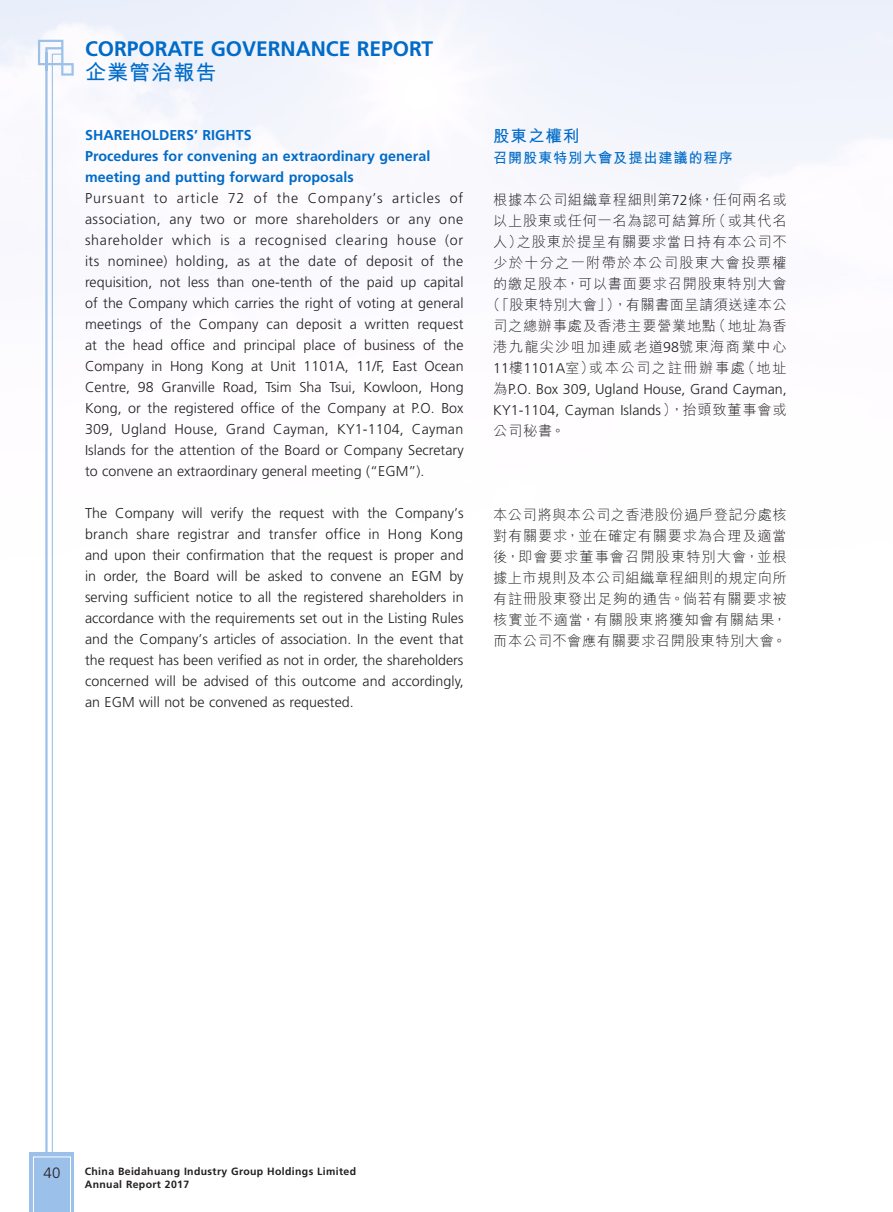
<style>
.page{position:relative;width:893px;height:1212px;background:#fff}
.page>*{position:absolute;margin:0;border:0;box-sizing:border-box;transform-origin:0 0}
.t1{font:700 21px "Frutiger LT Std";color:#006bc8}
.t2{font:700 21px "M Hei HK";letter-spacing:.055em;color:#006bc8}
.C_Heading_1{font:700 16.5px "M Hei HK";letter-spacing:.055em;color:#006bc8}
.t3{font:300 15px "Frutiger LT Std";color:#231f20}
.Body_Text{font:300 14.25px/21px "Frutiger LT Std";letter-spacing:.005em;color:#231f20;text-align:justify}
.C_Body_Text{font:300 14.25px/21px "M Hei HK";letter-spacing:.05em;color:#231f20;text-align:justify}
.Heading_2{font:700 14.25px/21px "Frutiger LT Std";letter-spacing:.005em;color:#006bc8}
.C_Body_Text-2{font:300 14.25px "Frutiger LT Std";letter-spacing:.005em;color:#231f20}
.C_Body_Text-3{font:300 14.25px "M Hei HK";letter-spacing:.09em;color:#231f20}
.C_Body_Text-4{font:300 14.25px "M Hei HK";letter-spacing:.105em;color:#231f20}
.C_Body_Text-5{font:300 14.25px "M Hei HK";letter-spacing:.03em;color:#231f20}
.Heading_1{font:700 14.25px "Frutiger LT Std";letter-spacing:.005em;color:#006bc8}
.C_Heading_2{font:700 14.25px "M Hei HK";letter-spacing:.055em;color:#006bc8}
.t4{font:700 10.5px/12.8px "Frutiger LT Std";letter-spacing:.035em;color:#231f20}
.s1{font-family:"Frutiger LT Std"}
.s2{font-family:"M Hei HK"}
</style>
<div class="page">
<div style="left:30px;top:1152px;width:44px;height:60px;background:#9bc0ea"></div>
<svg style="left:33px;top:40px;width:41px;height:1172px"></svg>
<hr style="left:45px;top:52px;width:3px;height:19px;background:#9bc0ea">
<h1 class="t1" style="left:85px;top:36px;width:350px">CORPORATE GOVERNANCE REPORT</h1>
<h1 class="t2" style="left:85px;top:57px;width:133px">企業管治報告</h1>
<p class="Heading_1" style="left:85px;top:127px;width:168px">SHAREHOLDERS’ RIGHTS</p>
<p class="Heading_2" style="left:85px;top:146px;width:347px">Procedures for convening an extraordinary general meeting and putting forward proposals</p>
<p class="Body_Text" style="left:85px;top:188px;width:380px">Pursuant to article 72 of the Company’s articles of association, any two or more shareholders or any one shareholder which is a recognised clearing house (or its nominee) holding, as at the date of deposit of the requisition, not less than one-tenth of the paid up capital of the Company which carries the right of voting at general meetings of the Company can deposit a written request at the head office and principal place of business of the Company in Hong Kong at Unit 1101A, 11/F, East Ocean Centre, 98 Granville Road, Tsim Sha Tsui, Kowloon, Hong Kong, or the registered office of the Company at P.O. Box 309, Ugland House, Grand Cayman, KY1-1104, Cayman Islands for the attention of the Board or Company Secretary to convene an extraordinary general meeting (“EGM”).</p>
<p class="Body_Text" style="left:85px;top:503px;width:380px">The Company will verify the request with the Company’s branch share registrar and transfer office in Hong Kong and upon their confirmation that the request is proper and in order, the Board will be asked to convene an EGM by serving sufficient notice to all the registered shareholders in accordance with the requirements set out in the Listing Rules and the Company’s articles of association. In the event that the request has been verified as not in order, the shareholders concerned will be advised of this outcome and accordingly, an EGM will not be convened as requested.</p>
<p class="C_Heading_1" style="left:493px;top:124px;width:87px">股東之權利</p>
<p class="C_Heading_2" style="left:493px;top:148px;width:241px">召開股東特別大會及提出建議的程序</p>
<p class="C_Body_Text" style="left:493px;top:189px;width:295px">根據本公司組織章程細則第<span class="s1">72</span>條，任何兩名或</p>
<p class="C_Body_Text" style="left:493px;top:210px;width:295px">以上股東或任何一名為認可結算所（或其代名</p>
<p class="C_Body_Text" style="left:493px;top:231px;width:295px">人）之股東於提呈有關要求當日持有本公司不</p>
<p class="C_Body_Text-3" style="left:493px;top:256px;width:295px">少於十分之一附帶於本公司股東大會投票權</p>
<p class="C_Body_Text" style="left:493px;top:273px;width:295px">的繳足股本，可以書面要求召開股東特別大會</p>
<p class="C_Body_Text-5" style="left:486px;top:298px;width:302px">（「股東特別大會」），有關書面呈請須送達本公</p>
<p class="C_Body_Text" style="left:493px;top:315px;width:295px">司之總辦事處及香港主要營業地點（地址為香</p>
<p class="C_Body_Text-3" style="left:493px;top:340px;width:295px">港九龍尖沙咀加連威老道<span class="s1">98</span>號東海商業中心</p>
<p class="C_Body_Text-4" style="left:493px;top:361px;width:295px"><span class="s1">11</span>樓<span class="s1">1101A</span>室）或本公司之註冊辦事處（地址</p>
<p class="C_Body_Text-2" style="left:493px;top:381px;width:295px"><span class="s2">為</span>P.O. Box 309, Ugland House, Grand Cayman,</p>
<p class="C_Body_Text-2" style="left:493px;top:402px;width:295px">KY1-1104, Cayman Islands<span class="s2">），抬頭致董事會或</span></p>
<p class="C_Body_Text" style="left:493px;top:420px;width:73px">公司秘書。</p>
<p class="C_Body_Text" style="left:493px;top:504px;width:295px">本公司將與本公司之香港股份過戶登記分處核對有關要求，並在確定有關要求為合理及適當後，即會要求董事會召開股東特別大會，並根據上市規則及本公司組織章程細則的規定向所有註冊股東發出足夠的通告。倘若有關要求被核實並不適當，有關股東將獲知會有關結果，而本公司不會應有關要求召開股東特別大會。</p>
<p class="t3" style="left:44px;top:1164px;width:18px">40</p>
<p class="t4" style="left:85px;top:1165px;width:273px">China Beidahuang Industry Group Holdings Limited<br>Annual Report 2017</p>
</div>
